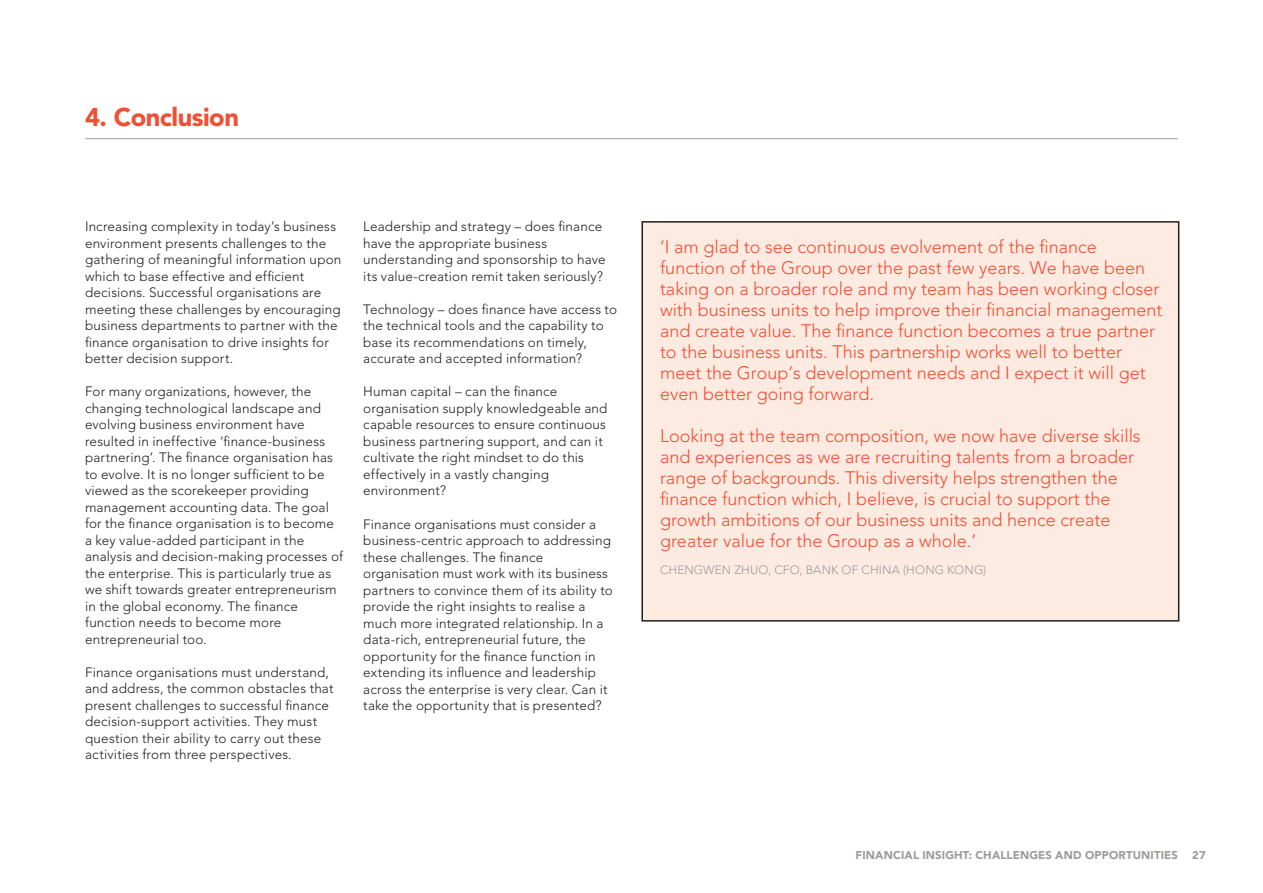
<style>
.page{position:relative;width:1263px;height:893px;background:#fff}
.page>*{position:absolute;margin:0;border:0;box-sizing:border-box;transform-origin:0 0}
.Landscape_Heading_L1{font:900 25.5px "Avenir LT Std";letter-spacing:-.02em;color:#ef4f34}
.Quote_TECO{font:300 18px/21px "Avenir LT Std";color:#ef4f34}
.body_text{font:300 13.5px/16.5px "Avenir LT Std";letter-spacing:.01em;color:#231f20}
.Quote_source_8_10{font:300 12px "Avenir LT Std";letter-spacing:.01em;color:#9c9d9a}
.t1{font:900 11.25px "Avenir LT Std";letter-spacing:.015em;color:#9c9d9a}
</style>
<div class="page">
<hr style="left:85px;top:138px;width:1093px;height:1px;background:#9c9d9a">
<div style="left:642px;top:222px;width:537px;height:399px;background:#fdebe2"></div>
<div style="left:641px;top:221px;width:538px;height:401px;border:2px solid #231f20"></div>
<p class="Landscape_Heading_L1" style="left:85px;top:101px;width:155px">4. Conclusion</p>
<p class="body_text" style="left:85px;top:218px;width:258px">Increasing complexity in today’s business environment presents challenges to the gathering of meaningful information upon which to base effective and efficient decisions. Successful organisations are meeting these challenges by encouraging business departments to partner with the finance organisation to drive insights for better decision support.</p>
<p class="body_text" style="left:85px;top:384px;width:260px">For many organizations, however, the changing technological landscape and evolving business environment have resulted in ineffective ‘finance-business partnering’. The finance organisation has to evolve. It is no longer sufficient to be viewed as the scorekeeper providing management accounting data. The goal for the finance organisation is to become a key value-added participant in the analysis and decision-making processes of the enterprise. This is particularly true as we shift towards greater entrepreneurism in the global economy. The finance function needs to become more entrepreneurial too.</p>
<p class="body_text" style="left:85px;top:664px;width:250px">Finance organisations must understand, and address, the common obstacles that present challenges to successful finance decision-support activities. They must question their ability to carry out these activities from three perspectives.</p>
<p class="body_text" style="left:363px;top:218px;width:244px">Leadership and strategy – does finance have the appropriate business understanding and sponsorship to have its value-creation remit taken seriously?</p>
<p class="body_text" style="left:363px;top:301px;width:255px">Technology – does finance have access to the technical tools and the capability to base its recommendations on timely, accurate and accepted information?</p>
<p class="body_text" style="left:363px;top:384px;width:246px">Human capital – can the finance organisation supply knowledgeable and capable resources to ensure continuous business partnering support, and can it cultivate the right mindset to do this effectively in a vastly changing environment?</p>
<p class="body_text" style="left:363px;top:516px;width:251px">Finance organisations must consider a business-centric approach to addressing these challenges. The finance organisation must work with its business partners to convince them of its ability to provide the right insights to realise a much more integrated relationship. In a data-rich, entrepreneurial future, the opportunity for the finance function in extending its influence and leadership across the enterprise is very clear. Can it take the opportunity that is presented?</p>
<p class="Quote_TECO" style="left:660px;top:237px;width:504px">‘I am glad to see continuous evolvement of the finance function of the Group over the past few years. We have been taking on a broader role and my team has been working closer with business units to help improve their financial management and create value. The finance function becomes a true partner to the business units. This partnership works well to better meet the Group’s development needs and I expect it will get even better going forward.</p>
<p class="Quote_TECO" style="left:660px;top:425px;width:482px">Looking at the team composition, we now have diverse skills and experiences as we are recruiting talents from a broader range of backgrounds. This diversity helps strengthen the finance function which, I believe, is crucial to support the growth ambitions of our business units and hence create greater value for the Group as a whole.’</p>
<p class="Quote_source_8_10" style="left:660px;top:563px;width:328px">CHENGWEN ZHUO, CFO, BANK OF CHINA (HONG KONG)</p>
<p class="t1" style="left:856px;top:848px;width:324px">FINANCIAL INSIGHT: CHALLENGES AND OPPORTUNITIES</p>
<p class="t1" style="left:1192px;top:848px;width:15px">27</p>
</div>
